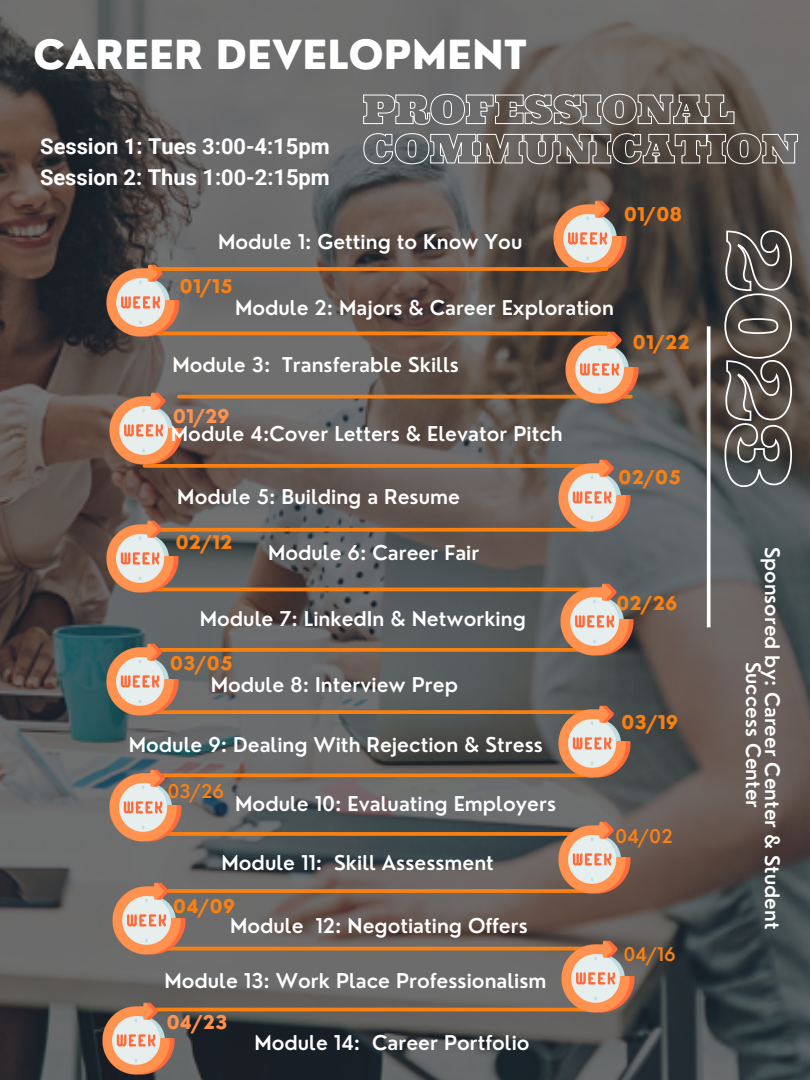
<style>
.page{position:relative;width:810px;height:1080px;background:#fff}
.page>*{position:absolute;margin:0;border:0;box-sizing:border-box;transform-origin:0 0}
.t1{font:800 39.12px "Nourd";color:#fff}
.t2{font:700 21.88px/30.5px "Roboto";color:#fff}
.t3{font:600 19.88px "Nourd";color:#fff}
.t4{font:600 19.56px/19.2px "Nourd";color:#fff;text-align:center}
.t5{font:800 18.44px "Nourd";color:#f98012}
.t6{font:600 18.44px "Nourd";color:#f98012}
.t7{font:800 18.44px "Nourd";color:#ff914d}
</style>
<div class="page">
<img style="left:0;top:0;width:810px;height:1080px">
<svg style="left:707px;top:326px;width:4px;height:301px"></svg>
<hr style="left:155px;top:588px;width:452px;height:3px;background:#f98012">
<svg style="left:144px;top:464px;width:412px;height:4px;background:#ef7d16"></svg>
<svg style="left:181px;top:528px;width:375px;height:4px"></svg>
<svg style="left:181px;top:648px;width:377px;height:4px;background:#f07e16"></svg>
<svg style="left:181px;top:710px;width:375px;height:4px"></svg>
<svg style="left:184px;top:773px;width:372px;height:4px"></svg>
<svg style="left:184px;top:832px;width:372px;height:4px"></svg>
<svg style="left:188px;top:889px;width:368px;height:4px"></svg>
<hr style="left:151px;top:947px;width:452px;height:3px;background:#f98012">
<hr style="left:156px;top:1008px;width:452px;height:3px;background:#f98012">
<img style="left:108px;top:390px;width:77px;height:76px">
<svg style="left:724px;top:229px;width:69px;height:259px;background:#635e5a"></svg>
<img style="left:556px;top:457px;width:77px;height:77px">
<img style="left:104px;top:517px;width:77px;height:77px">
<img style="left:558px;top:581px;width:77px;height:77px">
<img style="left:104px;top:640px;width:77px;height:77px">
<img style="left:556px;top:703px;width:77px;height:77px">
<img style="left:107px;top:766px;width:77px;height:77px">
<img style="left:556px;top:818px;width:77px;height:77px">
<img style="left:111px;top:879px;width:77px;height:77px">
<img style="left:560px;top:938px;width:76px;height:77px">
<svg style="left:179px;top:395px;width:384px;height:4px;background:#e77b1a"></svg>
<img style="left:563px;top:328px;width:77px;height:77px">
<hr style="left:155px;top:332px;width:452px;height:3px;background:#f98012">
<img style="left:105px;top:262px;width:76px;height:77px">
<img style="left:100px;top:999px;width:77px;height:77px">
<img style="left:551px;top:197px;width:77px;height:77px">
<svg style="left:155px;top:267px;width:452px;height:4px;background:#f17d15"></svg>
<svg style="left:363px;top:93px;width:372px;height:32px;background:#7c7875"></svg>
<svg style="left:363px;top:133px;width:435px;height:32px;background:#716d6a"></svg>
<h1 class="t1" style="left:33px;top:30px;width:495px">CAREER DEVELOPMENT</h1>
<p class="t2" style="left:40px;top:132px;width:291px">Session 1: Tues 3:00-4:15pm<br>Session 2: Thus 1:00-2:15pm</p>
<p class="t3" style="left:218px;top:229px;width:306px">Module 1: Getting to Know You</p>
<p class="t5" style="left:180px;top:275px;width:55px">01/15</p>
<p class="t3" style="left:235px;top:295px;width:380px">Module 2: Majors &amp; Career Exploration</p>
<p class="t3" style="left:172px;top:352px;width:288px">Module 3: Transferable Skills</p>
<p class="t5" style="left:624px;top:203px;width:60px">01/08</p>
<p class="t5" style="left:633px;top:331px;width:59px">01/22</p>
<p class="t7" style="left:173px;top:405px;width:58px">01/29</p>
<p class="t3" style="left:171px;top:421px;width:393px">Module 4:Cover Letters &amp; Elevator Pitch</p>
<p class="t3" style="left:177px;top:485px;width:284px">Module 5: Building a Resume</p>
<p class="t3" style="left:268px;top:540px;width:213px">Module 6: Career Fair</p>
<p class="t5" style="left:175px;top:531px;width:59px">02/12</p>
<p class="t3" style="left:200px;top:606px;width:328px">Module 7: LinkedIn &amp; Networking</p>
<p class="t5" style="left:170px;top:651px;width:64px">03/05</p>
<p class="t3" style="left:211px;top:672px;width:249px">Module 8: Interview Prep</p>
<p class="t3" style="left:129px;top:733px;width:416px">Module 9: Dealing With Rejection &amp; Stress</p>
<p class="t3" style="left:235px;top:791px;width:322px">Module 10: Evaluating Employers</p>
<p class="t6" style="left:168px;top:779px;width:58px">03/26</p>
<p class="t3" style="left:222px;top:850px;width:274px">Module 11: Skill Assessment</p>
<p class="t5" style="left:173px;top:895px;width:64px">04/09</p>
<p class="t3" style="left:230px;top:913px;width:299px">Module 12: Negotiating Offers</p>
<p class="t3" style="left:164px;top:968px;width:384px">Module 13: Work Place Professionalism</p>
<p class="t7" style="left:166px;top:1011px;width:63px">04/23</p>
<p class="t3" style="left:254px;top:1030px;width:277px">Module 14: Career Portfolio</p>
<p class="t5" style="left:618px;top:465px;width:64px">02/05</p>
<p class="t5" style="left:616px;top:591px;width:63px">02/26</p>
<p class="t5" style="left:621px;top:711px;width:59px">03/19</p>
<p class="t6" style="left:615px;top:824px;width:59px">04/02</p>
<p class="t6" style="left:623px;top:942px;width:54px">04/16</p>
<p class="t4" style="left:782px;top:547px;width:384px;rotate:90deg">Sponsored by: Career Center &amp; Student<br>Success Center</p>
</div>
